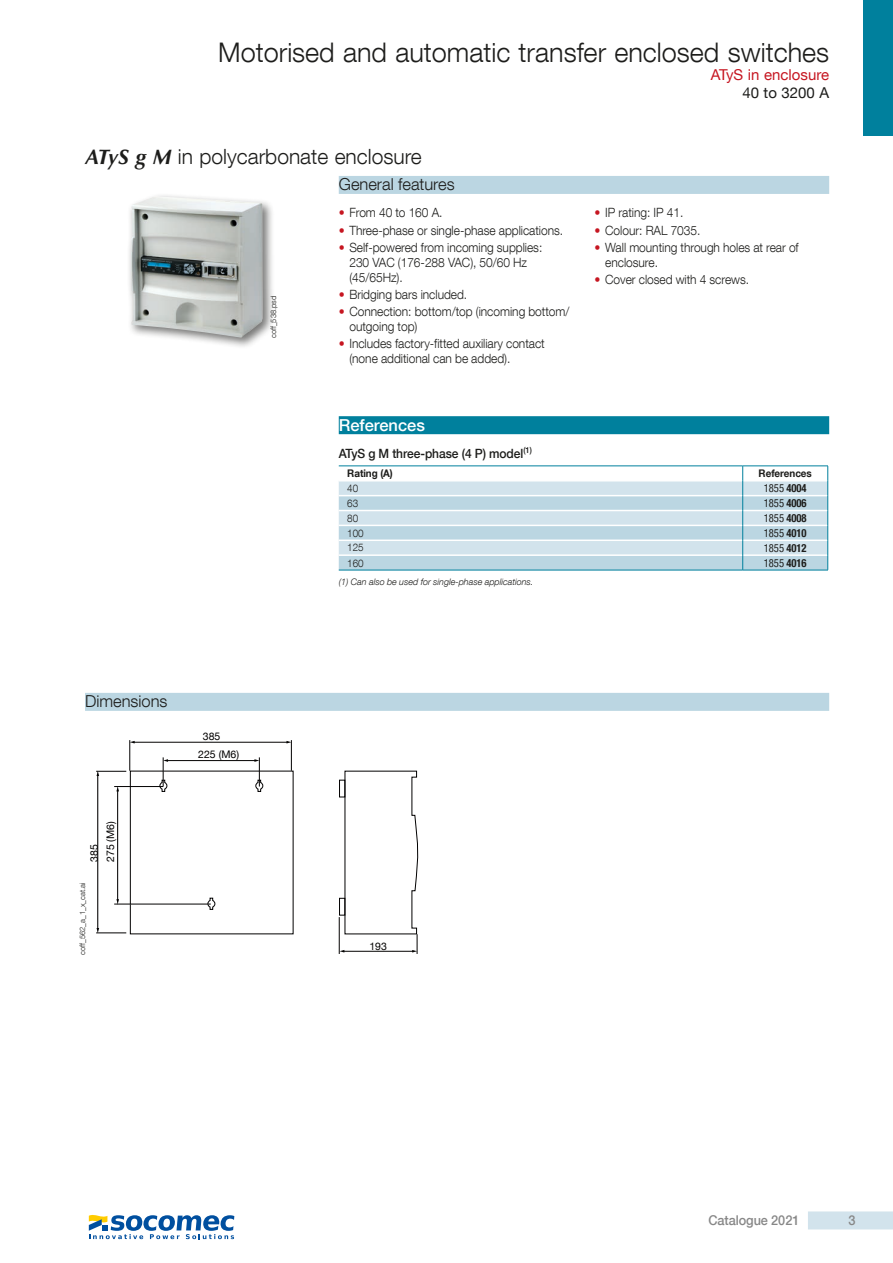
<style>
.page{position:relative;width:893px;height:1263px;background:#fff}
.page>*{position:absolute;margin:0;border:0;box-sizing:border-box;transform-origin:0 0}
.t1{font:300 27px "Helvetica Neue LT Com";color:#1d1d1b}
.t2{font:300 21px "Helvetica Neue LT Com";color:#1d1d1b}
.t3{font:300 16.5px "Helvetica Neue LT Com";color:#1d1d1b}
.t4{font:500 16.5px "Helvetica Neue LT Com";color:#fff}
.t5{font:15px "Helvetica Neue LT Com";color:#c61621}
.t6{font:15px "Helvetica Neue LT Com";color:#1d1d1b}
.t7{font:500 13.5px "Helvetica Neue LT Com";letter-spacing:-.005em;color:#878787;scale:.94 1}
.t8{font:300 12.75px/15px "Helvetica Neue LT Com";letter-spacing:-.005em;color:#1d1d1b;scale:.94 1}
.t9{font:500 12.75px "Helvetica Neue LT Com";letter-spacing:-.005em;color:#1d1d1b;scale:.94 1}
.t10{font:condensed 11.25px "Helvetica Neue LT Com";color:#1d1d1b;scale:.94 1}
.t11{font:10.5px "Helvetica Neue";color:#020101}
.t12{font:700 10.5px "Helvetica Neue LT Com";letter-spacing:-.005em;color:#1d1d1b;scale:.94 1}
.t13{font:300 10.5px "Helvetica Neue LT Com";letter-spacing:-.005em;color:#1d1d1b;scale:.94 1}
.t14{font:10.5px "Helvetica Neue";color:#030201}
.t15{font:italic 300 9px "Helvetica Neue LT Com";color:#1d1d1b}
.t16{font:300 7.5px "Helvetica Neue LT Com";color:#1d1d1b}
.s1{font-family:"Optima LT Std";font-weight:700;font-style:italic}
.s2{color:#c61621}
.s3{font-weight:700}
</style>
<div class="page">
<div style="left:808px;top:1211px;width:85px;height:18px;background:#d2e3ec"></div>
<div style="left:863px;top:0;width:30px;height:136px;background:#00809d"></div>
<div style="left:339px;top:176px;width:490px;height:18px;background:#bbd6e2"></div>
<div style="left:85px;top:693px;width:744px;height:18px;background:#bbd6e2"></div>
<svg style="left:207px;top:897px;width:9px;height:13px"></svg>
<hr style="left:114px;top:786px;width:49px;height:1px;background:#020101">
<hr style="left:114px;top:904px;width:97px;height:1px;background:#020101">
<hr style="left:291px;top:740px;width:1px;height:31px;background:#020101">
<hr style="left:130px;top:740px;width:1px;height:31px;background:#020101">
<hr style="left:96px;top:771px;width:30px;height:1px;background:#020101">
<hr style="left:96px;top:933px;width:30px;height:1px;background:#020101">
<hr style="left:117px;top:790px;width:1px;height:110px;background:#020101">
<svg style="left:116px;top:899px;width:3px;height:5px"></svg>
<hr style="left:98px;top:775px;width:1px;height:154px;background:#020101">
<hr style="left:167px;top:760px;width:88px;height:1px;background:#030201">
<svg style="left:159px;top:757px;width:9px;height:35px"></svg>
<svg style="left:254px;top:757px;width:10px;height:35px"></svg>
<hr style="left:134px;top:742px;width:153px;height:1px;background:#030201">
<svg style="left:339px;top:770px;width:79px;height:184px"></svg>
<div style="left:339px;top:416px;width:490px;height:18px;background:#00809d"></div>
<hr style="left:339px;top:570px;width:404px;height:1px;background:#00809d">
<svg style="left:339px;top:466px;width:489px;height:104px"></svg>
<hr style="left:743px;top:570px;width:85px;height:1px;background:#00809d">
<div style="left:127px;top:193px;width:148px;height:156px;background:#1d1d1b;opacity:.6"></div>
<img style="left:131px;top:196px;width:132px;height:142px">
<svg style="left:89px;top:1215px;width:145px;height:24px"></svg>
<h1 class="t1" style="left:218px;top:36px;width:612px">Motorised and automatic transfer enclosed switches</h1>
<p class="t5" style="left:711px;top:65px;width:120px">ATyS in enclosure</p>
<p class="t6" style="left:742px;top:83px;width:88px">40 to 3200 A</p>
<h2 class="t2" style="left:85px;top:144px;width:338px"><span class="s1">ATyS g M</span> in polycarbonate enclosure</h2>
<p class="t8" style="left:339px;top:205px;width:112px"><span class="s2">•</span> From 40 to 160 A.</p>
<p class="t8" style="left:339px;top:222px;width:240px"><span class="s2">•</span> Three-phase or single-phase applications.</p>
<p class="t8" style="left:349px;top:239px;width:207px;text-indent:-11px"><span class="s2">•</span> Self-powered from incoming supplies:<br>230 VAC (176-288 VAC), 50/60 Hz (45/65Hz).</p>
<p class="t8" style="left:339px;top:287px;width:138px"><span class="s2">•</span> Bridging bars included.</p>
<p class="t8" style="left:349px;top:304px;width:236px;text-indent:-11px"><span class="s2">•</span> Connection: bottom/top (incoming bottom/ outgoing top)</p>
<p class="t8" style="left:349px;top:336px;width:209px;text-indent:-11px"><span class="s2">•</span> Includes factory-fitted auxiliary contact (none additional can be added).</p>
<p class="t3" style="left:339px;top:174px;width:117px">General features</p>
<p class="t16" style="left:269px;top:338px;width:44px;rotate:-90deg">coff_538.psd</p>
<p class="t8" style="left:595px;top:205px;width:96px"><span class="s2">•</span> IP rating: IP 41.</p>
<p class="t8" style="left:595px;top:222px;width:114px"><span class="s2">•</span> Colour: RAL 7035.</p>
<p class="t8" style="left:605px;top:239px;width:207px;text-indent:-11px"><span class="s2">•</span> Wall mounting through holes at rear of enclosure.</p>
<p class="t8" style="left:595px;top:271px;width:166px"><span class="s2">•</span> Cover closed with 4 screws.</p>
<p class="t3" style="left:85px;top:691px;width:84px">Dimensions</p>
<p class="t11" style="left:87px;top:862px;width:19px;rotate:-90deg">385</p>
<p class="t11" style="left:103px;top:862px;width:42px;rotate:-90deg">275 (M6)</p>
<p class="t16" style="left:78px;top:955px;width:74px;rotate:-90deg">coff_562_a_1_x_cat.ai</p>
<p class="t11" style="left:203px;top:729px;width:19px">385</p>
<p class="t11" style="left:198px;top:746px;width:42px">225 (M6)</p>
<p class="t4" style="left:339px;top:415px;width:88px">References</p>
<p class="t12" style="left:347px;top:466px;width:50px">Rating (A)</p>
<p class="t12" style="left:759px;top:466px;width:58px">References</p>
<p class="t13" style="left:347px;top:482px;width:13px">40</p>
<p class="t10" style="left:764px;top:482px;width:47px">1855 <span class="s3">4004</span></p>
<p class="t13" style="left:347px;top:497px;width:13px">63</p>
<p class="t10" style="left:764px;top:496px;width:47px">1855 <span class="s3">4006</span></p>
<p class="t13" style="left:347px;top:511px;width:13px">80</p>
<p class="t10" style="left:764px;top:511px;width:47px">1855 <span class="s3">4008</span></p>
<p class="t13" style="left:347px;top:526px;width:19px">100</p>
<p class="t10" style="left:764px;top:526px;width:47px">1855 <span class="s3">4010</span></p>
<p class="t13" style="left:347px;top:541px;width:19px">125</p>
<p class="t10" style="left:764px;top:541px;width:47px">1855 <span class="s3">4012</span></p>
<p class="t13" style="left:347px;top:556px;width:19px">160</p>
<p class="t10" style="left:764px;top:556px;width:47px">1855 <span class="s3">4016</span></p>
<p class="t15" style="left:339px;top:576px;width:196px">(1) Can also be used for single-phase applications.</p>
<p class="t9" style="left:339px;top:445px;width:207px">ATyS g M three-phase (4 P) model<sup>(1)</sup></p>
<p class="t14" style="left:369px;top:938px;width:19px">193</p>
<p class="t7" style="left:708px;top:1212px;width:98px">Catalogue 2021</p>
<p class="t7" style="left:848px;top:1212px;width:9px">3</p>
</div>
